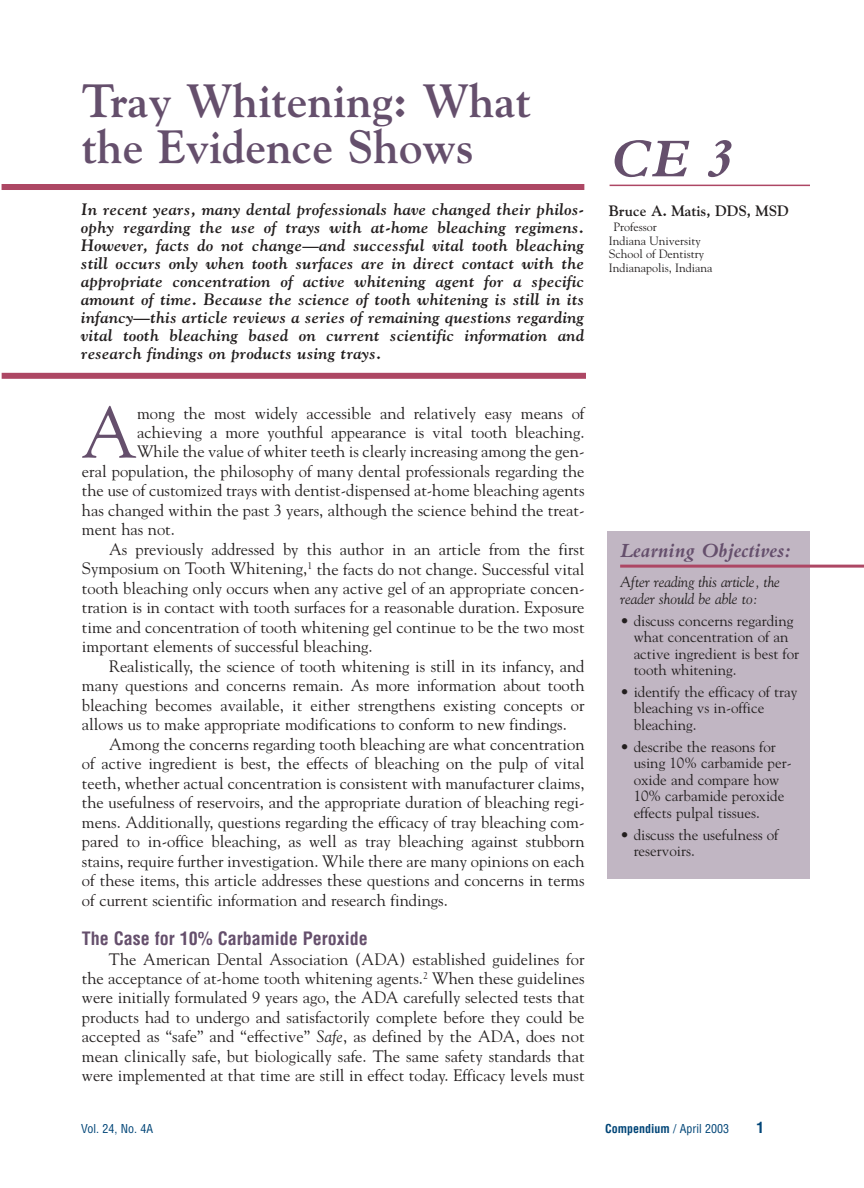
<style>
.page{position:relative;width:864px;height:1188px;background:#fff}
.page>*{position:absolute;margin:0;border:0;box-sizing:border-box;transform-origin:0 0}
.t1{font:71.85px "Goudy";color:#654f6c}
.t2{font:italic 700 57px "Bembo";color:#654f6c}
.t3{font:700 46.5px/46.5px "Goudy";color:#654f6c}
.t4{font:italic 700 21px "Bembo";color:#654f6c}
.t5{font:700 condensed 18px "Helvetica";color:#654f6c}
.t6{font:16.5px/19.5px "Goudy";color:#231f1f;text-align:justify}
.t7{font:italic 700 16.5px/18px "Goudy";letter-spacing:.015em;color:#231f1f;text-align:justify}
.t8{font:15px/16.5px "Goudy";color:#231f1f}
.t9{font:italic 15px/16.5px "Goudy";letter-spacing:-.005em;color:#231f1f}
.t10{font:700 15px "Goudy";color:#231f1f}
.t11{font:700 condensed 15px "Helvetica";color:#004577}
.t12{font:12px/13.5px "Goudy";color:#231f1f}
.t13{font:700 condensed 12px "Helvetica";color:#004577}
.t14{font:condensed 12px "Helvetica";color:#004577}
.s1{font-style:italic}
.s2{font-weight:400}
</style>
<div class="page">
<div style="left:608px;top:531px;width:202px;height:348px;background:#c1b6c3"></div>
<div style="left:2px;top:373px;width:584px;height:6px;background:#ad4764"></div>
<div style="left:2px;top:184px;width:582px;height:6px;background:#ad4764"></div>
<hr style="left:610px;top:185px;width:200px;height:1px;background:#ad4764">
<hr style="left:620px;top:565px;width:244px;height:3px;background:#ad4764">
<h3 class="t3" style="left:81px;top:81px;width:451px">Tray Whitening: What the Evidence Shows</h3>
<h2 class="t2" style="left:610px;top:138px;width:125px">CE 3</h2>
<p class="t7" style="left:81px;top:202px;width:505px">In recent years, many dental professionals have changed their philos&shy;ophy regarding the use of trays with at-home bleaching regimens.<br>However, facts do not change—and successful vital tooth bleaching still occurs only when tooth surfaces are in direct contact with the appropriate concentration of active whitening agent for a specific amount of time. Because the science of tooth whitening is still in its infancy—this article reviews a series of remaining questions regarding vital tooth bleaching based on current scientific information and research findings on products using trays.</p>
<p class="t10" style="left:609px;top:204px;width:182px">Bruce A. Matis, DDS, MSD</p>
<p class="t12" style="left:609px;top:221px;width:105px;text-indent:4px">Professor<br>Indiana University<br>School of Dentistry<br>Indianapolis, Indiana</p>
<h1 class="t1" style="left:81px;top:404px;width:57px">A</h1>
<p class="t6" style="left:137px;top:404px;width:449px">mong the most widely accessible and relatively easy means of</p>
<p class="t6" style="left:137px;top:424px;width:449px">achieving a more youthful appearance is vital tooth bleaching.</p>
<p class="t6" style="left:137px;top:443px;width:449px">While the value of whiter teeth is clearly increasing among the gen-</p>
<p class="t6" style="left:82px;top:463px;width:504px">eral population, the philosophy of many dental professionals regarding the</p>
<p class="t6" style="left:82px;top:482px;width:504px">the use of customized trays with dentist-dispensed at-home bleaching agents</p>
<p class="t6" style="left:82px;top:502px;width:504px">has changed within the past 3 years, although the science behind the treat-</p>
<p class="t6" style="left:82px;top:521px;width:94px">ment has not.</p>
<p class="t6" style="left:109px;top:541px;width:477px">As previously addressed by this author in an article from the first</p>
<p class="t6" style="left:82px;top:560px;width:504px">Symposium on Tooth Whitening,<sup>1</sup> the facts do not change. Successful vital</p>
<p class="t6" style="left:82px;top:580px;width:504px">tooth bleaching only occurs when any active gel of an appropriate concen-</p>
<p class="t6" style="left:82px;top:599px;width:504px">tration is in contact with tooth surfaces for a reasonable duration. Exposure</p>
<p class="t6" style="left:82px;top:619px;width:504px">time and concentration of tooth whitening gel continue to be the two most</p>
<p class="t6" style="left:82px;top:638px;width:292px">important elements of successful bleaching.</p>
<p class="t6" style="left:109px;top:658px;width:477px">Realistically, the science of tooth whitening is still in its infancy, and</p>
<p class="t6" style="left:82px;top:677px;width:504px">many questions and concerns remain. As more information about tooth</p>
<p class="t6" style="left:82px;top:697px;width:504px">bleaching becomes available, it either strengthens existing concepts or</p>
<p class="t6" style="left:82px;top:716px;width:486px">allows us to make appropriate modifications to conform to new findings.</p>
<p class="t6" style="left:109px;top:736px;width:477px">Among the concerns regarding tooth bleaching are what concentration</p>
<p class="t6" style="left:82px;top:755px;width:504px">of active ingredient is best, the effects of bleaching on the pulp of vital</p>
<p class="t6" style="left:82px;top:775px;width:504px">teeth, whether actual concentration is consistent with manufacturer claims,</p>
<p class="t6" style="left:82px;top:794px;width:504px">the usefulness of reservoirs, and the appropriate duration of bleaching regi-</p>
<p class="t6" style="left:82px;top:814px;width:504px">mens. Additionally, questions regarding the efficacy of tray bleaching com-</p>
<p class="t6" style="left:82px;top:833px;width:504px">pared to in-office bleaching, as well as tray bleaching against stubborn</p>
<p class="t6" style="left:82px;top:853px;width:504px">stains, require further investigation. While there are many opinions on each</p>
<p class="t6" style="left:82px;top:872px;width:504px">of these items, this article addresses these questions and concerns in terms</p>
<p class="t6" style="left:82px;top:892px;width:367px">of current scientific information and research findings.</p>
<p class="t5" style="left:82px;top:932px;width:287px">The Case for 10% Carbamide Peroxide</p>
<p class="t6" style="left:82px;top:950px;width:504px;text-indent:27px">The American Dental Association (ADA) established guidelines for the acceptance of at-home tooth whitening agents.<sup>2</sup> When these guidelines were initially formulated 9 years ago, the ADA carefully selected tests that products had to undergo and satisfactorily complete before they could be accepted as “safe” and “effective” <span class="s1">Safe</span>, as defined by the ADA, does not mean clinically safe, but biologically safe. The same safety standards that were implemented at that time are still in effect today. Efficacy levels must</p>
<p class="t4" style="left:620px;top:542px;width:172px">Learning Objectives:</p>
<p class="t9" style="left:620px;top:575px;width:161px">After reading this article, the reader should be able to:</p>
<p class="t8" style="left:634px;top:613px;width:167px;text-indent:-14px">• discuss concerns regarding what concentration of an active ingredient is best for tooth whitening.</p>
<p class="t8" style="left:634px;top:685px;width:165px;text-indent:-14px">• identify the efficacy of tray bleaching vs in-office bleaching.</p>
<p class="t8" style="left:634px;top:740px;width:160px;text-indent:-14px">• describe the reasons for using 10% carbamide per&shy;oxide and compare how<br>10% carbamide peroxide effects pulpal tissues.</p>
<p class="t8" style="left:634px;top:827px;width:146px;text-indent:-14px">• discuss the usefulness of reservoirs.</p>
<p class="t14" style="left:81px;top:1124px;width:74px">Vol. 24, No. 4A</p>
<p class="t13" style="left:605px;top:1124px;width:125px">Compendium <span class="s2">/ April 2003</span></p>
<p class="t11" style="left:757px;top:1121px;width:9px">1</p>
</div>
